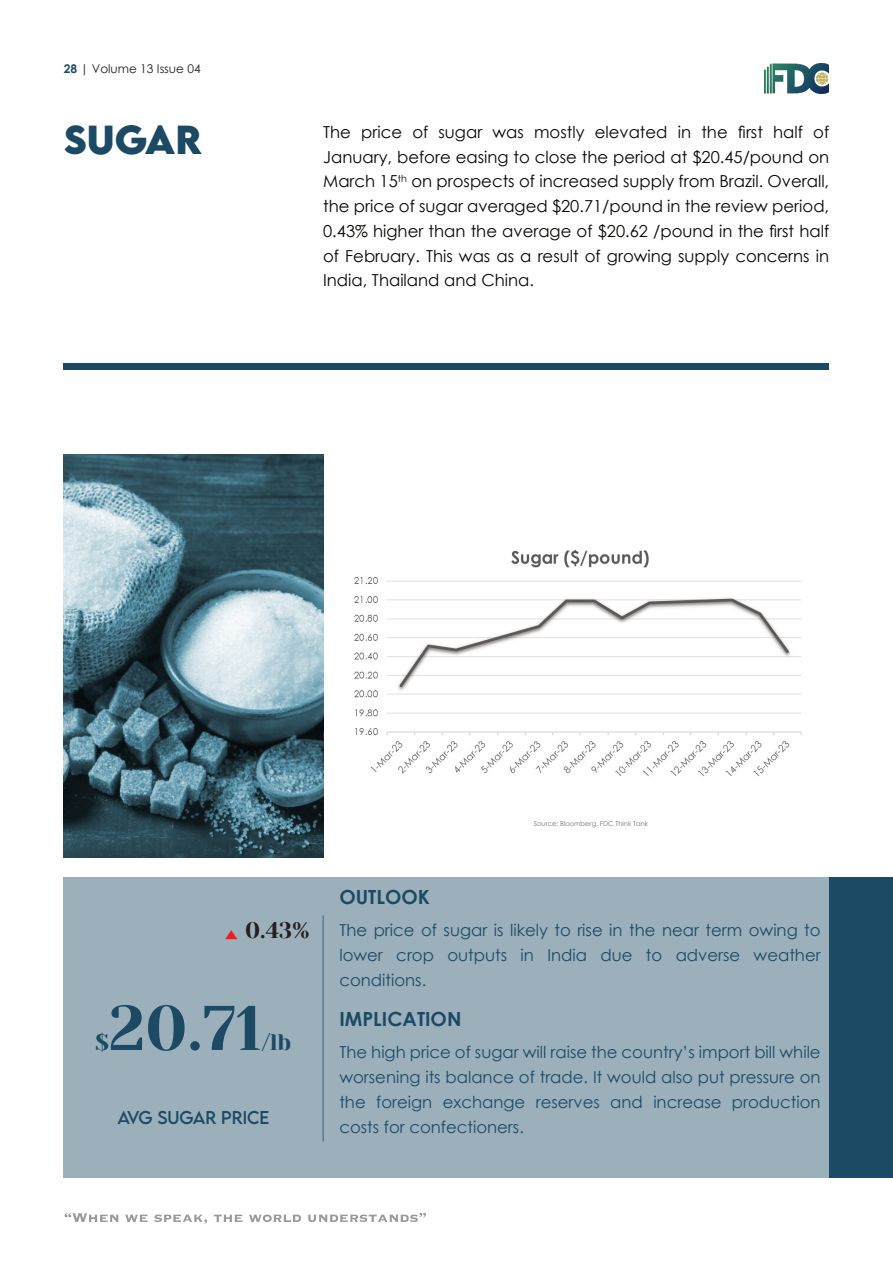
<style>
.page{position:relative;width:893px;height:1263px;background:#fff}
.page>*{position:absolute;margin:0;border:0;box-sizing:border-box;transform-origin:0 0}
.t1{font:63px "Yeseva One";color:#1c4a65}
.t2{font:700 36px "LEMONMILK";color:#1c4a65}
.t3{font:22.5px "Yeseva One";color:#231f20}
.t4{font:22.5px "Yeseva One";color:#1c4a65}
.t5{font:700 19.5px "Century Gothic";color:#1c4a65}
.t6{font:16.5px/24.8px "Century Gothic";color:#080704;text-align:justify}
.t7{font:16.5px/24.8px "Century Gothic";color:#1c4a65;text-align:justify}
.t8{font:16.5px "LEMONMILK";color:#1c4a65}
.t9{font:12px "Century Gothic";color:#231f20}
.t10{font:6.75px "Century Gothic";color:#757372}
.s1{font-weight:700;color:#1c4a65}
</style>
<div class="page">
<img style="left:764px;top:64px;width:64px;height:29px">
<svg style="left:65px;top:1213px;width:54px;height:9px"></svg>
<svg style="left:125px;top:1214px;width:22px;height:8px"></svg>
<svg style="left:154px;top:1214px;width:53px;height:10px"></svg>
<svg style="left:214px;top:1214px;width:28px;height:8px"></svg>
<svg style="left:249px;top:1214px;width:52px;height:8px"></svg>
<svg style="left:308px;top:1213px;width:118px;height:9px"></svg>
<div style="left:64px;top:878px;width:829px;height:300px;background:#9cb0bb"></div>
<div style="left:829px;top:878px;width:64px;height:300px;background:#1c4a65"></div>
<hr style="left:322px;top:916px;width:2px;height:225px;background:#6b899a">
<div style="left:64px;top:364px;width:765px;height:6px;background:#1c4a65"></div>
<img style="left:64px;top:454px;width:259px;height:403px">
<svg style="left:225px;top:930px;width:12px;height:9px"></svg>
<img style="left:354px;top:549px;width:448px;height:227px">
<p class="t9" style="left:64px;top:64px;width:138px"><span class="s1">28</span> | Volume 13 Issue 04</p>
<h2 class="t2" style="left:64px;top:115px;width:140px">SUGAR</h2>
<p class="t6" style="left:323px;top:121px;width:507px">The price of sugar was mostly elevated in the first half of January, before easing to close the period at $20.45/pound on March 15<sup>th</sup> on prospects of increased supply from Brazil. Overall, the price of sugar averaged $20.71/pound in the review period, 0.43% higher than the average of $20.62 /pound in the first half of February. This was as a result of growing supply concerns in India, Thailand and China.</p>
<h3 class="t3" style="left:245px;top:917px;width:66px">0.43%</h3>
<h1 class="t1" style="left:109px;top:992px;width:155px">20.71</h1>
<h3 class="t4" style="left:96px;top:1029px;width:15px">$</h3>
<h3 class="t4" style="left:262px;top:1029px;width:31px">/lb</h3>
<p class="t8" style="left:118px;top:1106px;width:153px">AVG SUGAR PRiCE</p>
<p class="t10" style="left:534px;top:820px;width:116px">Source: Bloomberg, FDC Think Tank</p>
<p class="t5" style="left:339px;top:889px;width:92px">OUTLOOK</p>
<p class="t7" style="left:339px;top:919px;width:483px">The price of sugar is likely to rise in the near term owing to lower crop outputs in India due to adverse weather conditions.</p>
<p class="t5" style="left:339px;top:1011px;width:124px">IMPLICATION</p>
<p class="t7" style="left:339px;top:1041px;width:483px">The high price of sugar will raise the country’s import bill while worsening its balance of trade. It would also put pressure on the foreign exchange reserves and increase production costs for confectioners.</p>
</div>
